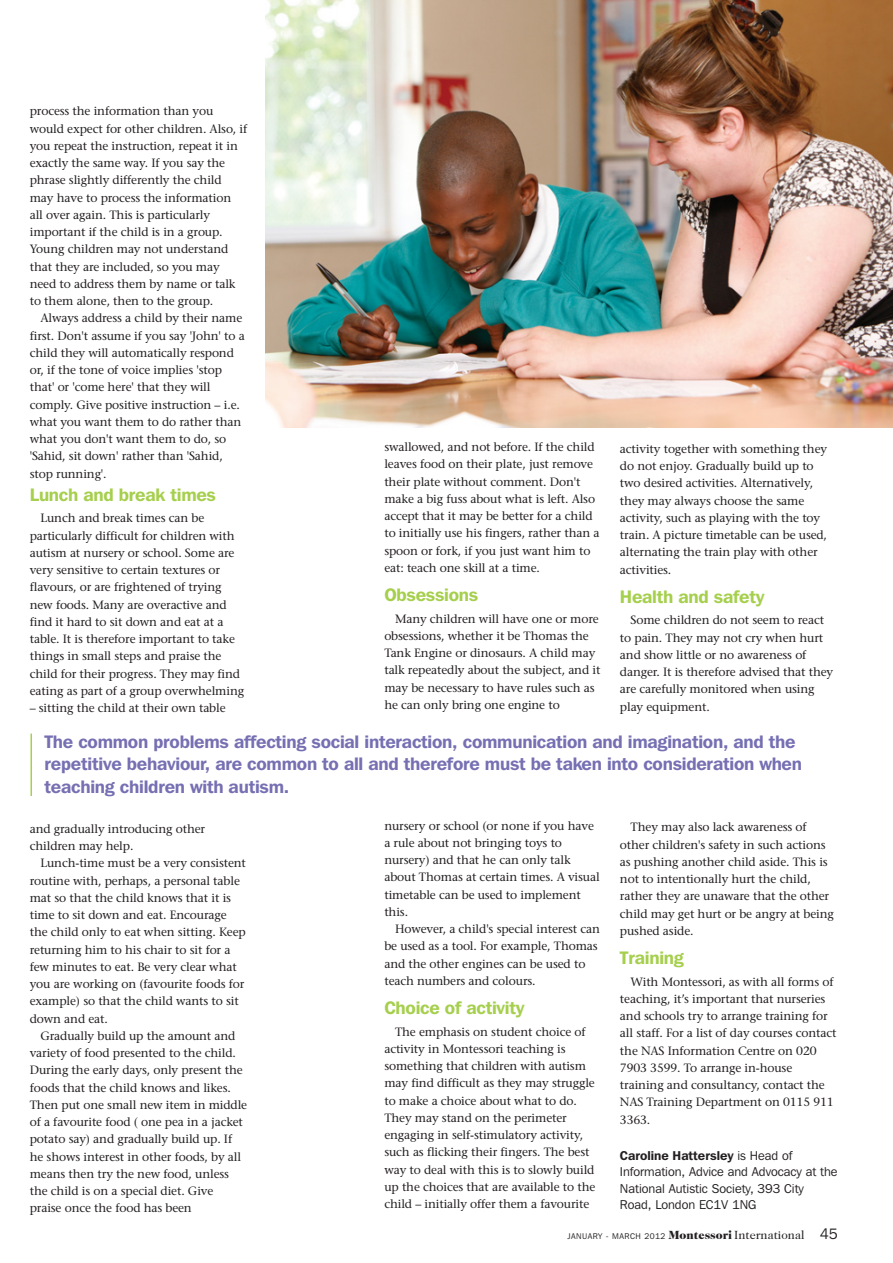
<style>
.page{position:relative;width:893px;height:1263px;background:#fff}
.page>*{position:absolute;margin:0;border:0;box-sizing:border-box;transform-origin:0 0}
.t1{font:600 18px/22.5px "Franklin Gothic IT Cby BT";letter-spacing:-.015em;color:#7670b3}
.t2{font:600 18px "Franklin Gothic IT Cby BT";letter-spacing:-.015em;color:#a5cf4c}
.t3{font:12.75px/16.5px "Franklin Gothic IT Cby BT";color:#231f20}
.t4{font:12px/17.2px "Stone Serif";letter-spacing:-.01em;color:#231f20}
.t5{font:8.25px "Franklin Gothic IT Cby BT";letter-spacing:.06em;color:#231f20}
.s1{font-weight:600}
.s2{font-family:"Caslon Two Twenty Four";font-weight:900;font-size:12px}
.s3{font-family:"Caslon Two Twenty Four";font-size:12px}
.s4{font-size:15px}
</style>
<div class="page">
<img style="left:266px;top:0;width:627px;height:427px">
<hr style="left:31px;top:733px;width:1px;height:63px;background:#a5cf4c">
<p class="t4" style="left:30px;top:104px;width:219px">process the information than you would expect for other children. Also, if you repeat the instruction, repeat it in exactly the same way. If you say the phrase slightly differently the child may have to process the information all over again. This is particularly important if the child is in a group.<br>Young children may not understand that they are included, so you may need to address them by name or talk to them alone, then to the group.</p>
<p class="t4" style="left:30px;top:311px;width:216px;text-indent:11px">Always address a child by their name first. Don't assume if you say 'John' to a child they will automatically respond or, if the tone of voice implies 'stop that' or 'come here' that they will comply. Give positive instruction – i.e. what you want them to do rather than what you don't want them to do, so 'Sahid, sit down' rather than 'Sahid, stop running'.</p>
<h1 class="t2" style="left:30px;top:488px;width:188px">Lunch and break times</h1>
<p class="t4" style="left:30px;top:511px;width:216px;text-indent:11px">Lunch and break times can be particularly difficult for children with autism at nursery or school. Some are very sensitive to certain textures or flavours, or are frightened of trying new foods. Many are overactive and find it hard to sit down and eat at a table. It is therefore important to take things in small steps and praise the child for their progress. They may find eating as part of a group overwhelming</p>
<p class="t4" style="left:30px;top:701px;width:197px">– sitting the child at their own table</p>
<p class="t4" style="left:384px;top:439px;width:217px">swallowed, and not before. If the child leaves food on their plate, just remove their plate without comment. Don't make a big fuss about what is left. Also accept that it may be better for a child to initially use his fingers, rather than a spoon or fork, if you just want him to eat: teach one skill at a time.</p>
<h1 class="t2" style="left:384px;top:589px;width:95px">Obsessions</h1>
<p class="t4" style="left:384px;top:611px;width:218px;text-indent:11px">Many children will have one or more obsessions, whether it be Thomas the Tank Engine or dinosaurs. A child may talk repeatedly about the subject, and it may be necessary to have rules such as he can only bring one engine to</p>
<p class="t4" style="left:620px;top:441px;width:209px">activity together with something they do not enjoy. Gradually build up to two desired activities. Alternatively, they may always choose the same activity, such as playing with the toy train. A picture timetable can be used, alternating the train play with other activities.</p>
<h1 class="t2" style="left:620px;top:590px;width:146px">Health and safety</h1>
<p class="t4" style="left:620px;top:613px;width:215px;text-indent:11px">Some children do not seem to react to pain. They may not cry when hurt and show little or no awareness of danger. It is therefore advised that they are carefully monitored when using play equipment.</p>
<h1 class="t1" style="left:45px;top:732px;width:759px">The common problems affecting social interaction, communication and imagination, and the repetitive behaviour, are common to all and therefore must be taken into consideration when teaching children with autism.</h1>
<p class="t4" style="left:30px;top:821px;width:177px">and gradually introducing other children may help.</p>
<p class="t4" style="left:30px;top:856px;width:218px;text-indent:11px">Lunch-time must be a very consistent routine with, perhaps, a personal table mat so that the child knows that it is time to sit down and eat. Encourage the child only to eat when sitting. Keep returning him to his chair to sit for a few minutes to eat. Be very clear what you are working on (favourite foods for example) so that the child wants to sit down and eat.</p>
<p class="t4" style="left:30px;top:1028px;width:219px;text-indent:11px">Gradually build up the amount and variety of food presented to the child.<br>During the early days, only present the foods that the child knows and likes.<br>Then put one small new item in middle of a favourite food ( one pea in a jacket potato say) and gradually build up. If he shows interest in other foods, by all means then try the new food, unless the child is on a special diet. Give praise once the food has been</p>
<p class="t4" style="left:384px;top:818px;width:217px">nursery or school (or none if you have a rule about not bringing toys to nursery) and that he can only talk about Thomas at certain times. A visual timetable can be used to implement this.</p>
<p class="t4" style="left:384px;top:921px;width:217px;text-indent:11px">However, a child's special interest can be used as a tool. For example, Thomas and the other engines can be used to teach numbers and colours.</p>
<h1 class="t2" style="left:384px;top:1002px;width:142px">Choice of activity</h1>
<p class="t4" style="left:384px;top:1024px;width:213px;text-indent:11px">The emphasis on student choice of activity in Montessori teaching is something that children with autism may find difficult as they may struggle to make a choice about what to do.<br>They may stand on the perimeter engaging in self-stimulatory activity, such as flicking their fingers. The best way to deal with this is to slowly build up the choices that are available to the child – initially offer them a favourite</p>
<p class="t4" style="left:620px;top:820px;width:215px;text-indent:11px">They may also lack awareness of other children's safety in such actions as pushing another child aside. This is not to intentionally hurt the child, rather they are unaware that the other child may get hurt or be angry at being pushed aside.</p>
<h1 class="t2" style="left:620px;top:952px;width:65px">Training</h1>
<p class="t4" style="left:620px;top:974px;width:218px;text-indent:11px">With Montessori, as with all forms of teaching, it’s important that nurseries and schools try to arrange training for all staff. For a list of day courses contact the NAS Information Centre on 020<br>7903 3599. To arrange in-house training and consultancy, contact the NAS Training Department on 0115 911<br>3363.</p>
<p class="t3" style="left:620px;top:1148px;width:219px"><span class="s1">Caroline Hattersley</span> is Head of<br>Information, Advice and Advocacy at the<br>National Autistic Society, 393 City<br>Road, London EC1V 1NG</p>
<p class="t5" style="left:567px;top:1233px;width:272px">JANUARY - MARCH 2012 <span class="s2">Montessori</span> <span class="s3">International</span> <span class="s4">45</span></p>
</div>
